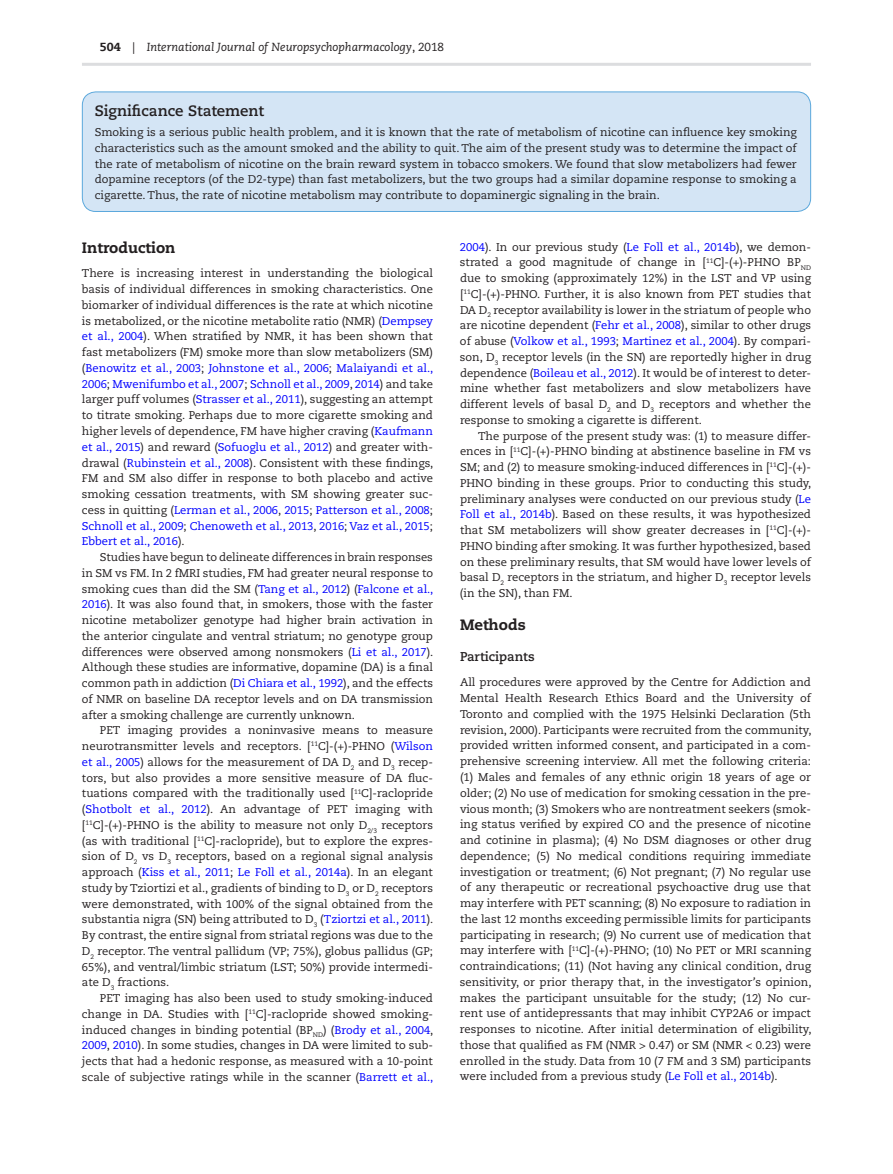
<style>
.page{position:relative;width:893px;height:1174px;background:#fff}
.page>*{position:absolute;margin:0;border:0;box-sizing:border-box;transform-origin:0 0}
.t1{font:700 15px "Caecilia LT Std";color:#231f20}
.t2{font:800 15px "Caecilia LT Std";color:#231f20}
.t3{font:700 12.75px "Caecilia LT Std";color:#231f20}
.t4{font:italic 11.7px "Caecilia LT Std";color:#231f20}
.t5{font:11.25px/15.8px "Caecilia LT Std";color:#231f20;text-align:justify}
.s1{font-weight:800;font-style:normal}
.s2{font-style:normal}
.s3{color:#00f}
.s4{font-style:italic}
</style>
<div class="page">
<hr style="left:82px;top:63px;width:729px;height:3px;background:#dcdddf">
<div style="left:82px;top:92px;width:729px;height:119px;background:#d4e5f5;border-radius:14px"></div>
<div style="left:82px;top:91px;width:729px;height:121px;border:1px solid #5ba8dc;border-radius:14px"></div>
<p class="t4" style="left:100px;top:40px;width:346px"><span class="s1">504</span> <span class="s2">|</span> International Journal of Neuropsychopharmacology<span class="s2">, 2018</span></p>
<h1 class="t1" style="left:95px;top:102px;width:171px">Significance Statement</h1>
<p class="t5" style="left:95px;top:124px;width:704px">Smoking is a serious public health problem, and it is known that the rate of metabolism of nicotine can influence key smoking characteristics such as the amount smoked and the ability to quit. The aim of the present study was to determine the impact of the rate of metabolism of nicotine on the brain reward system in tobacco smokers. We found that slow metabolizers had fewer dopamine receptors (of the D2-type) than fast metabolizers, but the two groups had a similar dopamine response to smoking a cigarette. Thus, the rate of nicotine metabolism may contribute to dopaminergic signaling in the brain.</p>
<h1 class="t2" style="left:82px;top:239px;width:95px">Introduction</h1>
<p class="t5" style="left:82px;top:266px;width:353px">There is increasing interest in understanding the biological basis of individual differences in smoking characteristics. One biomarker of individual differences is the rate at which nicotine is metabolized, or the nicotine metabolite ratio (NMR) (<span class="s3">Dempsey et al., 2004</span>). When stratified by NMR, it has been shown that fast metabolizers (FM) smoke more than slow metabolizers (SM) (<span class="s3">Benowitz et al., 2003</span>; <span class="s3">Johnstone et al., 2006</span>; <span class="s3">Malaiyandi et al., 2006</span>; <span class="s3">Mwenifumbo et al., 2007</span>; <span class="s3">Schnoll et al., 2009</span>, <span class="s3">2014</span>) and take larger puff volumes (<span class="s3">Strasser et al., 2011</span>), suggesting an attempt to titrate smoking. Perhaps due to more cigarette smoking and higher levels of dependence, FM have higher craving (<span class="s3">Kaufmann et al., 2015</span>) and reward (<span class="s3">Sofuoglu et al., 2012</span>) and greater with&shy;drawal (<span class="s3">Rubinstein et al., 2008</span>). Consistent with these findings, FM and SM also differ in response to both placebo and active smoking cessation treatments, with SM showing greater suc&shy;cess in quitting (<span class="s3">Lerman et al., 2006</span>, <span class="s3">2015</span>; <span class="s3">Patterson et al., 2008</span>; <span class="s3">Schnoll et al., 2009</span>; <span class="s3">Chenoweth et al., 2013</span>, <span class="s3">2016</span>; <span class="s3">Vaz et al., 2015</span>; <span class="s3">Ebbert et al., 2016</span>).</p>
<p class="t5" style="left:82px;top:549px;width:353px;text-indent:18px">Studies have begun to delineate differences in brain responses in SM vs FM. In 2 fMRI studies, FM had greater neural response to smoking cues than did the SM (<span class="s3">Tang et al., 2012</span>) (<span class="s3">Falcone et al., 2016</span>). It was also found that, in smokers, those with the faster nicotine metabolizer genotype had higher brain activation in the anterior cingulate and ventral striatum; no genotype group differences were observed among nonsmokers (<span class="s3">Li et al., 2017</span>).<br>Although these studies are informative, dopamine (DA) is a final common path in addiction (<span class="s3">Di Chiara et al., 1992</span>), and the effects of NMR on baseline DA receptor levels and on DA transmission after a smoking challenge are currently unknown.</p>
<p class="t5" style="left:82px;top:723px;width:353px;text-indent:18px">PET imaging provides a noninvasive means to measure neurotransmitter levels and receptors. [<sup>11</sup>C]-(+)-PHNO (<span class="s3">Wilson et al., 2005</span>) allows for the measurement of DA D<sub>2</sub> and D<sub>3</sub> recep&shy;tors, but also provides a more sensitive measure of DA fluc&shy;tuations compared with the traditionally used [<sup>11</sup>C]-raclopride (<span class="s3">Shotbolt et al., 2012</span>). An advantage of PET imaging with [<sup>11</sup>C]-(+)-PHNO is the ability to measure not only D<sub>2/3</sub> receptors (as with traditional [<sup>11</sup>C]-raclopride), but to explore the expres&shy;sion of D<sub>2</sub> vs D<sub>3</sub> receptors, based on a regional signal analysis approach (<span class="s3">Kiss et al., 2011</span>; <span class="s3">Le Foll et al., 2014a</span>). In an elegant study by Tziortizi et al., gradients of binding to D<sub>3</sub> or D<sub>2</sub> receptors were demonstrated, with 100% of the signal obtained from the substantia nigra (SN) being attributed to D<sub>3</sub> (<span class="s3">Tziortzi et al., 2011</span>).<br>By contrast, the entire signal from striatal regions was due to the D<sub>2</sub> receptor. The ventral pallidum (VP; 75%), globus pallidus (GP; 65%), and ventral/limbic striatum (LST; 50%) provide intermedi&shy;ate D<sub>3</sub> fractions.</p>
<p class="t5" style="left:82px;top:990px;width:353px;text-indent:18px">PET imaging has also been used to study smoking-induced change in DA. Studies with [<sup>11</sup>C]-raclopride showed smoking&shy;induced changes in binding potential (BP<sub>ND</sub>) (<span class="s3">Brody et al., 2004</span>, <span class="s3">2009</span>, <span class="s3">2010</span>). In some studies, changes in DA were limited to sub&shy;jects that had a hedonic response, as measured with a 10-point scale of subjective ratings while in the scanner (<span class="s3">Barrett et al.,</span></p>
<p class="t5" style="left:460px;top:239px;width:353px"><span class="s3">2004</span>). In our previous study (<span class="s3">Le Foll et al., 2014b</span>), we demon&shy;strated a good magnitude of change in [<sup>11</sup>C]-(+)-PHNO BP<sub>ND </sub>due to smoking (approximately 12%) in the LST and VP using [<sup>11</sup>C]-(+)-PHNO. Further, it is also known from PET studies that DA D<sub>2</sub> receptor availability is lower in the striatum of people who are nicotine dependent (<span class="s3">Fehr et al., 2008</span>), similar to other drugs of abuse (<span class="s3">Volkow et al., 1993</span>; <span class="s3">Martinez et al., 2004</span>). By compari&shy;son, D<sub>3</sub> receptor levels (in the SN) are reportedly higher in drug dependence (<span class="s3">Boileau et al., 2012</span>). It would be of interest to deter&shy;mine whether fast metabolizers and slow metabolizers have different levels of basal D<sub>2</sub> and D<sub>3</sub> receptors and whether the response to smoking a cigarette is different.</p>
<p class="t5" style="left:460px;top:428px;width:353px;text-indent:18px">The purpose of the present study was: (1) to measure differ&shy;ences in [<sup>11</sup>C]-(+)-PHNO binding at abstinence baseline in FM vs SM; and (2) to measure smoking-induced differences in [<sup>11</sup>C]-(+)- PHNO binding in these groups. Prior to conducting this study, preliminary analyses were conducted on our previous study (<span class="s3">Le Foll et al., 2014b</span>). Based on these results, it was hypothesized that SM metabolizers will show greater decreases in [<sup>11</sup>C]-(+)- PHNO binding after smoking. It was further hypothesized, based on these preliminary results, that SM would have lower levels of basal D<sub>2</sub> receptors in the striatum, and higher D<sub>3</sub> receptor levels (in the SN), than FM.</p>
<h1 class="t2" style="left:460px;top:615px;width:67px">Methods</h1>
<p class="t3" style="left:460px;top:649px;width:76px">Participants</p>
<p class="t5" style="left:460px;top:675px;width:353px">All procedures were approved by the Centre for Addiction and Mental Health Research Ethics Board and the University of Toronto and complied with the 1975 Helsinki Declaration (5th revision, 2000). Participants were recruited from the community, provided written informed consent, and participated in a com&shy;prehensive screening interview. All met the following criteria: (1) Males and females of any ethnic origin 18 years of age or older; (2) No use of medication for smoking cessation in the pre&shy;vious month; (3) Smokers who are nontreatment seekers (smok&shy;ing status verified by expired CO and the presence of nicotine and cotinine in plasma); (4) No DSM diagnoses or other drug dependence; (5) No medical conditions requiring immediate investigation or treatment; (6) Not pregnant; (7) No regular use of any therapeutic or recreational psychoactive drug use that may interfere with PET scanning; (8) No exposure to radiation in the last 12 months exceeding permissible limits for participants participating in research; (9) No current use of medication that may interfere with [<sup>11</sup>C]-(+)-PHNO; (10) No PET or MRI scanning contraindications; (11) (Not having any clinical condition, drug sensitivity, or prior therapy that, in the investigator<span class="s4">’</span>s opinion, makes the participant unsuitable for the study; (12) No cur&shy;rent use of antidepressants that may inhibit CYP2A6 or impact responses to nicotine. After initial determination of eligibility, those that qualified as FM (NMR &gt; 0.47) or SM (NMR &lt; 0.23) were enrolled in the study. Data from 10 (7 FM and 3 SM) participants were included from a previous study (<span class="s3">Le Foll et al., 2014b</span>).</p>
</div>
